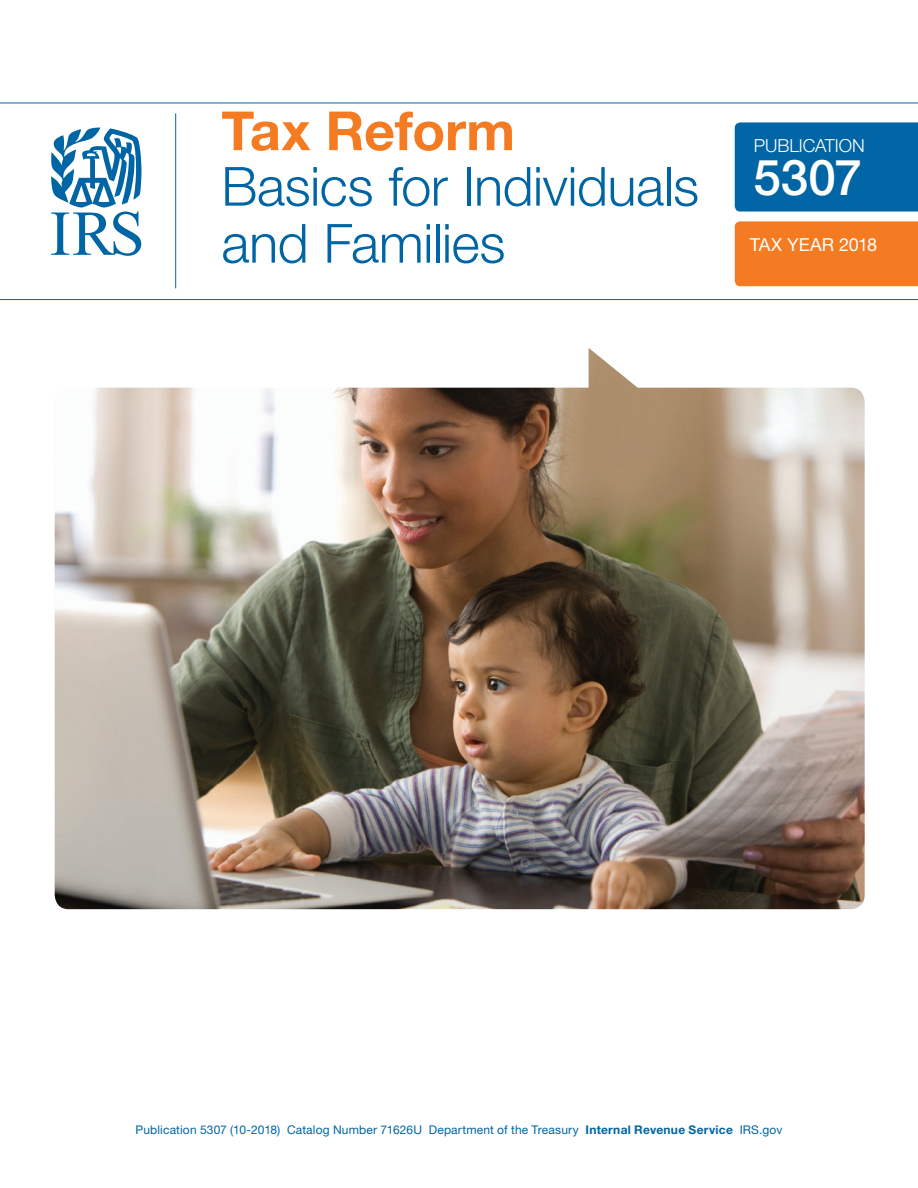
<style>
.page{position:relative;width:918px;height:1188px;background:#fff}
.page>*{position:absolute;margin:0;border:0;box-sizing:border-box;transform-origin:0 0}
.t1{font:300 54px/57px "Helvetica Neue LT Std";letter-spacing:-.01em;color:#0065a4}
.t2{font:700 54px "Helvetica Neue LT Std";letter-spacing:-.005em;color:#f47b21}
.Publication{font:500 49.5px "Helvetica Neue LT Std";color:#fff}
.PUBLICATION{font:300 18px "Helvetica Neue LT Std";letter-spacing:-.005em;color:#fff}
.Tax_year{font:18px "Helvetica Neue LT Std";letter-spacing:-.01em;color:#fff}
.t3{font:12px "Helvetica Neue LT Std";letter-spacing:.01em;color:#0065a4}
.s1{font-weight:700}
</style>
<div class="page">
<div style="left:735px;top:221px;width:183px;height:65px;background:#f47b21"></div>
<div style="left:735px;top:122px;width:183px;height:90px;background:#0065a4"></div>
<svg style="left:51px;top:127px;width:91px;height:129px"></svg>
<hr style="left:175px;top:113px;width:1px;height:175px;background:#0065a4">
<hr style="left:0;top:299px;width:918px;height:1px;background:#0065a4">
<hr style="left:0;top:103px;width:918px;height:1px;background:#0065a4">
<img style="left:55px;top:348px;width:810px;height:561px">
<p class="t2" style="left:221px;top:98px;width:295px">Tax Reform</p>
<p class="t1" style="left:221px;top:157px;width:479px">Basics for Individuals and Families</p>
<p class="PUBLICATION" style="left:754px;top:134px;width:112px">PUBLICATION</p>
<p class="Publication" style="left:753px;top:148px;width:110px">5307</p>
<p class="Tax_year" style="left:750px;top:234px;width:129px">TAX YEAR 2018</p>
<p class="t3" style="left:136px;top:1122px;width:648px">Publication 5307 (10-2018) Catalog Number 71626U Department of the Treasury <span class="s1">Internal Revenue Service</span> IRS.gov</p>
</div>
